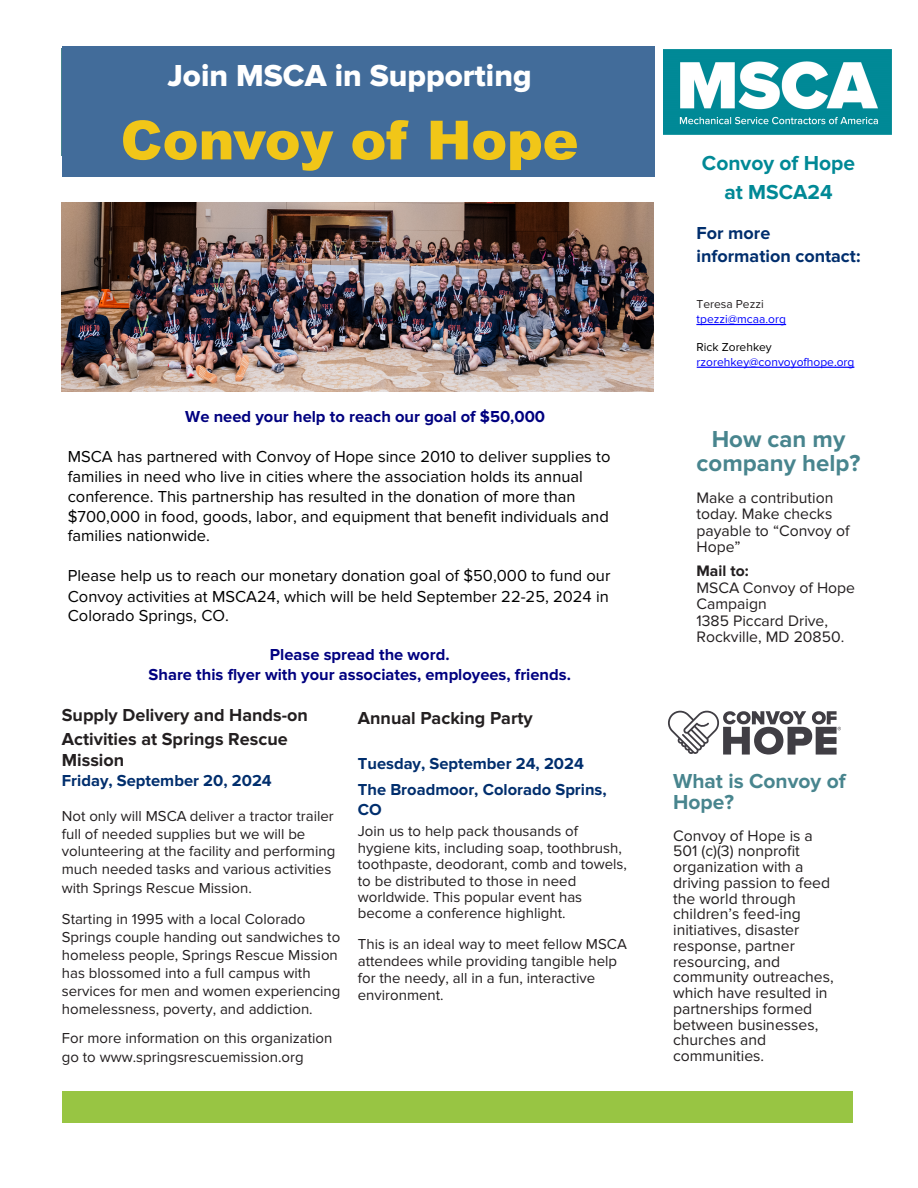
<style>
.page{position:relative;width:918px;height:1188px;background:#fff}
.page>*{position:absolute;margin:0;border:0;box-sizing:border-box;transform-origin:0 0}
.t1{font:900 54px "Arial";letter-spacing:-.005em;color:#f1c618}
.t2{font:31.5px "Proxima Nova Extrabld";color:#fff}
.t3{font:700 24px/24px "Proxima Nova";color:#48858e;text-align:center}
.t4{font:700 21px/28.3px "Proxima Nova";color:#008996;text-align:center}
.t5{font:700 21px/21px "Proxima Nova";color:#48858e}
.t6{font:700 18px/23.2px "Proxima Nova";color:#231f20}
.t7{font:700 18px/23.4px "Proxima Nova";color:#002e6d}
.t8{font:16.5px/20.1px "Proxima Nova";color:#000}
.t9{font:700 16.5px/19.8px "Proxima Nova";color:#000080;text-align:center}
.t10{font:700 16.5px/26.2px "Proxima Nova";color:#002e6d}
.t11{font:15.75px/15.8px "Proxima Nova";color:#231f20}
.t12{font:700 15.75px "Proxima Nova";color:#231f20}
.t13{font:15px/18px "Proxima Nova";color:#231f20}
.t14{font:12px "Proxima Nova";color:#0001fe}
.t15{font:12px "Proxima Nova";color:#000}
.t16{font:12px "Proxima Nova";color:#231f20}
</style>
<div class="page">
<svg style="left:668px;top:710px;width:172px;height:45px"></svg>
<div style="left:62px;top:47px;width:592px;height:130px;background:#426c9a"></div>
<div style="left:62px;top:1091px;width:791px;height:32px;background:#98c543"></div>
<img style="left:62px;top:202px;width:592px;height:190px">
<img style="left:663px;top:49px;width:228px;height:86px">
<hr style="left:696px;top:324px;width:90px;height:1px;background:#0001fe">
<hr style="left:697px;top:367px;width:157px;height:1px;background:#0001fe">
<h2 class="t2" style="left:167px;top:57px;width:366px">Join MSCA in Supporting</h2>
<h1 class="t1" style="left:121px;top:101px;width:460px">Convoy of Hope</h1>
<p class="t9" style="left:185px;top:407px;width:361px">We need your help to reach our goal of $50,000</p>
<p class="t8" style="left:68px;top:446px;width:544px">MSCA has partnered with Convoy of Hope since 2010 to deliver supplies to families in need who live in cities where the association holds its annual conference. This partnership has resulted in the donation of more than $700,000 in food, goods, labor, and equipment that benefit individuals and</p>
<p class="t8" style="left:68px;top:526px;width:144px">families nationwide.</p>
<p class="t8" style="left:68px;top:565px;width:544px;text-align:justify">Please help us to reach our monetary donation goal of $50,000 to fund our Convoy activities at MSCA24, which will be held September 22-25, 2024 in Colorado Springs, CO.</p>
<p class="t9" style="left:149px;top:645px;width:424px">Please spread the word.<br>Share this flyer with your associates, employees, friends.</p>
<p class="t6" style="left:62px;top:704px;width:248px">Supply Delivery and Hands-on<br>Activities at Springs Rescue</p>
<p class="t6" style="left:62px;top:749px;width:64px">Mission</p>
<p class="t10" style="left:62px;top:768px;width:211px">Friday, September 20, 2024</p>
<p class="t13" style="left:62px;top:807px;width:275px">Not only will MSCA deliver a tractor trailer full of needed supplies but we will be volunteering at the facility and performing much needed tasks and various activities with Springs Rescue Mission.</p>
<p class="t13" style="left:62px;top:910px;width:280px">Starting in 1995 with a local Colorado Springs couple handing out sandwiches to homeless people, Springs Rescue Mission has blossomed into a full campus with services for men and women experiencing homelessness, poverty, and addiction.</p>
<p class="t13" style="left:62px;top:1029px;width:272px;line-height:18.9px">For more information on this organization go to www.springsrescuemission.org</p>
<p class="t6" style="left:358px;top:707px;width:177px">Annual Packing Party</p>
<p class="t10" style="left:358px;top:750px;width:250px">Tuesday, September 24, 2024<br>The Broadmoor, Colorado Sprins,</p>
<p class="t10" style="left:358px;top:796px;width:25px">CO</p>
<p class="t13" style="left:358px;top:823px;width:271px;line-height:16.4px">Join us to help pack thousands of hygiene kits, including soap, toothbrush, toothpaste, deodorant, comb and towels, to be distributed to those in need worldwide. This popular event has become a conference highlight.</p>
<p class="t13" style="left:358px;top:936px;width:271px;line-height:17.1px">This is an ideal way to meet fellow MSCA attendees while providing tangible help for the needy, all in a fun, interactive environment.</p>
<h3 class="t4" style="left:702px;top:150px;width:155px">Convoy of Hope at MSCA24</h3>
<p class="t7" style="left:697px;top:221px;width:165px">For more information contact:</p>
<p class="t16" style="left:697px;top:295px;width:69px">Teresa Pezzi</p>
<p class="t14" style="left:697px;top:310px;width:91px">tpezzi@mcaa.org</p>
<p class="t15" style="left:697px;top:340px;width:77px">Rick Zorehkey</p>
<p class="t14" style="left:697px;top:354px;width:159px">rzorehkey@convoyofhope.org</p>
<h3 class="t3" style="left:697px;top:428px;width:165px">How can my company help?</h3>
<p class="t11" style="left:696px;top:489px;width:155px;line-height:16.5px">Make a contribution today. Make checks payable to “Convoy of<br>Hope”</p>
<p class="t12" style="left:696px;top:561px;width:54px">Mail to:</p>
<p class="t11" style="left:696px;top:579px;width:160px;line-height:16.6px">MSCA Convoy of Hope<br>Campaign<br>1385 Piccard Drive,<br>Rockville, MD 20850.</p>
<h3 class="t5" style="left:673px;top:771px;width:174px">What is Convoy of<br>Hope?</h3>
<p class="t11" style="left:673px;top:827px;width:162px">Convoy of Hope is a<br>501 (c)(3) nonprofit organization with a driving passion to feed the world through children’s feed-ing initiatives, disaster response, partner resourcing, and community outreaches, which have resulted in partnerships formed between businesses, churches and communities.</p>
</div>
